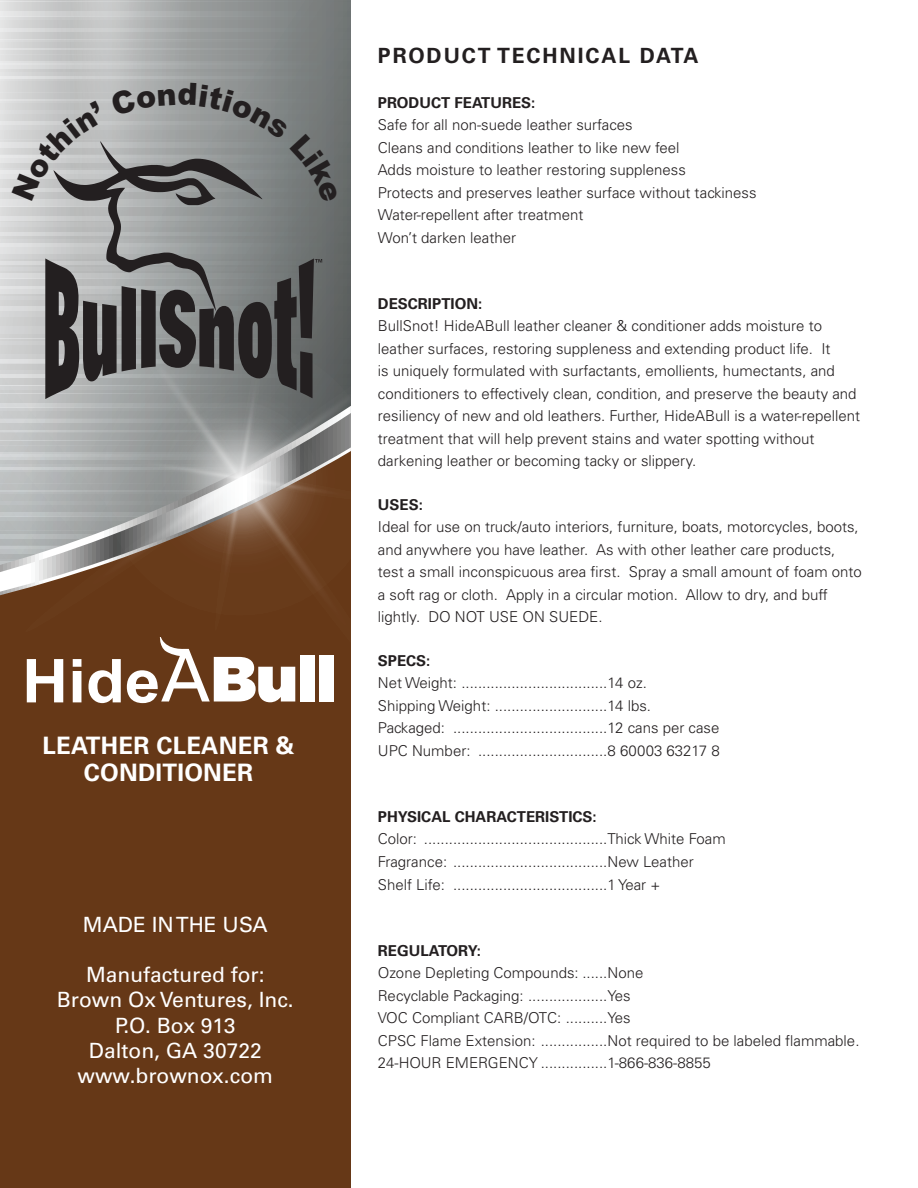
<style>
.page{position:relative;width:918px;height:1188px;background:#fff}
.page>*{position:absolute;margin:0;border:0;box-sizing:border-box;transform-origin:0 0}
.t1{font:700 60.45px "Arial";color:#fff;scale:1.05 1}
.t2{font:700 24px/27px "Univers";letter-spacing:.01em;color:#fff;text-align:center}
.t3{font:21px/25.2px "Univers";color:#fff;text-align:center}
.t4{font:700 21px "Univers";letter-spacing:.09em;color:#231f20}
.t5{font:300 15px/22.5px "Univers";color:#231f20}
.t6{font:700 15px "Univers";color:#231f20}
</style>
<div class="page">
<div style="left:0;top:702px;width:351px;height:485px;background:#663817"></div>
<svg style="left:0;top:0;width:351px;height:702px;background:#8c837c"></svg>
<h1 class="t1" style="left:22px;top:641px;width:133px">Hide</h1>
<h2 class="t2" style="left:43px;top:732px;width:253px">LEATHER CLEANER &amp;<br>CONDITIONER</h2>
<h3 class="t3" style="left:83px;top:911px;width:186px">MADE IN THE USA</h3>
<h3 class="t3" style="left:57px;top:962px;width:238px">Manufactured for:<br>Brown Ox Ventures, Inc.<br>P.O. Box 913<br>Dalton, GA 30722 www.brownox.com</h3>
<h3 class="t4" style="left:378px;top:44px;width:322px">PRODUCT TECHNICAL DATA</h3>
<p class="t6" style="left:378px;top:94px;width:159px">PRODUCT FEATURES:</p>
<p class="t5" style="left:378px;top:114px;width:380px">Safe for all non-suede leather surfaces<br>Cleans and conditions leather to like new feel<br>Adds moisture to leather restoring suppleness<br>Protects and preserves leather surface without tackiness Water-repellent after treatment<br>Won’t darken leather</p>
<p class="t6" style="left:378px;top:295px;width:106px">DESCRIPTION:</p>
<p class="t5" style="left:378px;top:315px;width:483px">BullSnot! HideABull leather cleaner &amp; conditioner adds moisture to leather surfaces, restoring suppleness and extending product life. It<br>is uniquely formulated with surfactants, emollients, humectants, and conditioners to effectively clean, condition, and preserve the beauty and resiliency of new and old leathers. Further, HideABull is a water-repellent treatment that will help prevent stains and water spotting without darkening leather or becoming tacky or slippery.</p>
<p class="t6" style="left:378px;top:496px;width:47px">USES:</p>
<p class="t5" style="left:378px;top:516px;width:485px">Ideal for use on truck/auto interiors, furniture, boats, motorcycles, boots, and anywhere you have leather. As with other leather care products, test a small inconspicuous area first. Spray a small amount of foam onto a soft rag or cloth. Apply in a circular motion. Allow to dry, and buff lightly. DO NOT USE ON SUEDE.</p>
<p class="t6" style="left:378px;top:652px;width:54px">SPECS:</p>
<p class="t5" style="left:378px;top:672px;width:343px">Net Weight: ...................................14 oz.<br>Shipping Weight: ...........................14 lbs.<br>Packaged: .....................................12 cans per case UPC Number: ...............................8 60003 63217 8</p>
<p class="t6" style="left:378px;top:808px;width:220px">PHYSICAL CHARACTERISTICS:</p>
<p class="t5" style="left:378px;top:828px;width:349px">Color: ............................................Thick White Foam<br>Fragrance: .....................................New Leather<br>Shelf Life: .....................................1 Year +</p>
<p class="t6" style="left:378px;top:941px;width:105px">REGULATORY:</p>
<p class="t5" style="left:378px;top:961px;width:483px">Ozone Depleting Compounds: ......None<br>Recyclable Packaging: ...................Yes<br>VOC Compliant CARB/OTC: ..........Yes<br>CPSC Flame Extension: ................Not required to be labeled flammable.<br>24-HOUR EMERGENCY ................1-866-836-8855</p>
</div>
